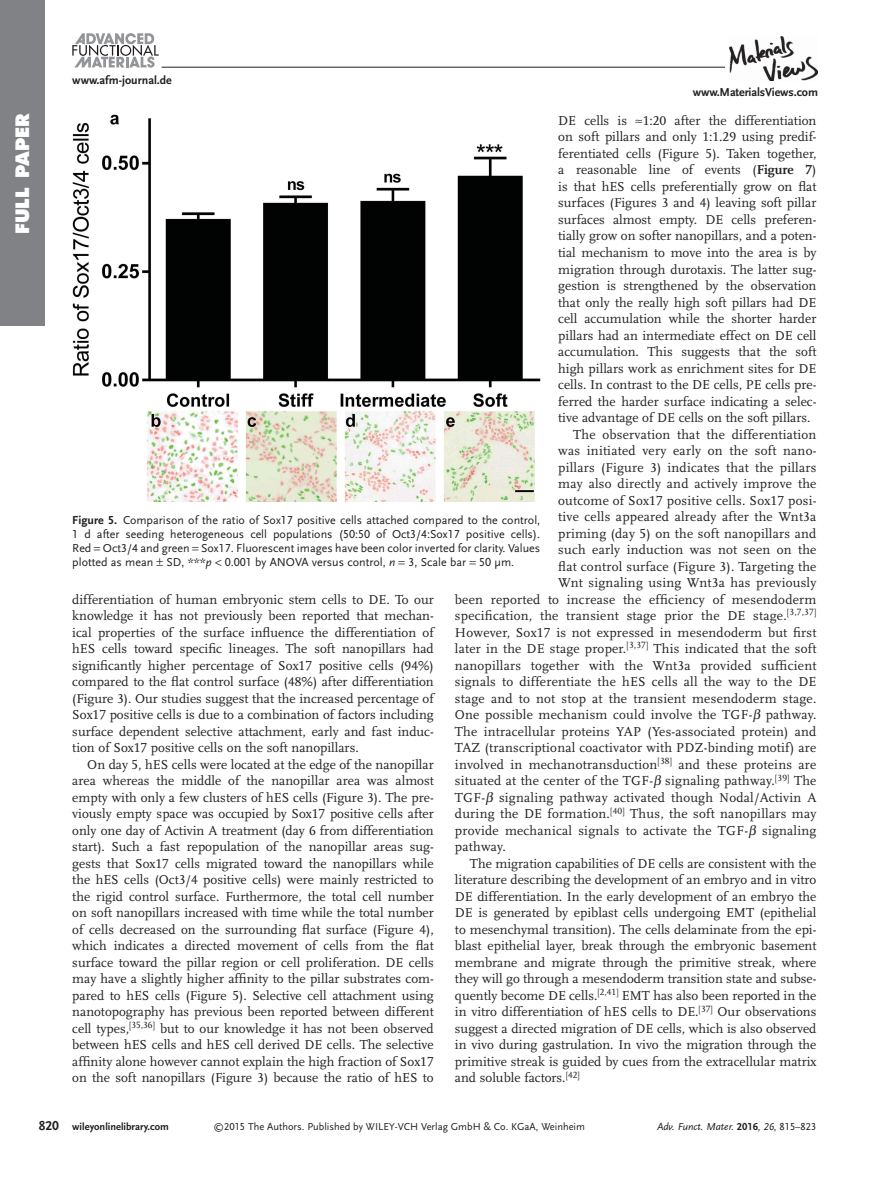
<style>
.page{position:relative;width:893px;height:1191px;background:#fff}
.page>*{position:absolute;margin:0;border:0;box-sizing:border-box;transform-origin:0 0}
.t1{font:800 18px "Futura";letter-spacing:.005em;color:#fff}
.t2{font:13.5px/16.5px "Scala LF";color:#231f20;text-align:justify}
.t3{font:12px/14.2px "Scala Sans LF";color:#231f20;text-align:justify}
.t4{font:700 12px "Scala Sans LF";letter-spacing:-.01em;color:#231f20}
.t5{font:10.5px "Scala Sans LF";color:#231f20}
.t6{font:italic 10.5px "Scala Sans LF";color:#231f20}
.t7{font:700 10.5px "Scala Sans LF";color:#231f20}
.s1{font-weight:700}
.s2{font-style:italic}
.s3{font-size:13.5px}
.s4{font-weight:700;font-style:normal}
.s5{font-style:normal}
</style>
<div class="page">
<div style="left:0;top:0;width:44px;height:325px;background:#808285"></div>
<hr style="left:162px;top:67px;width:563px;height:1px;background:#231f20">
<svg style="left:72px;top:33px;width:87px;height:35px"></svg>
<img style="left:729px;top:36px;width:88px;height:45px">
<img style="left:72px;top:115px;width:468px;height:387px">
<h1 class="t1" style="left:15px;top:234px;width:123px;rotate:-90deg">FULL PAPER</h1>
<p class="t4" style="left:72px;top:74px;width:101px">www.afm-journal.de</p>
<p class="t4" style="left:693px;top:87px;width:127px">www.MaterialsViews.com</p>
<p class="t2" style="left:558px;top:113px;width:260px">DE cells is ≈1:20 after the differentiation</p>
<p class="t2" style="left:558px;top:130px;width:260px">on soft pillars and only 1:1.29 using predif-</p>
<p class="t2" style="left:558px;top:146px;width:260px">ferentiated cells (Figure 5 ). Taken together,</p>
<p class="t2" style="left:558px;top:163px;width:260px">a reasonable line of events ( <span class="s1">Figure 7</span> )</p>
<p class="t2" style="left:558px;top:179px;width:260px">is that hES cells preferentially grow on flat</p>
<p class="t2" style="left:558px;top:196px;width:260px">surfaces (Figures 3 and 4 ) leaving soft pillar</p>
<p class="t2" style="left:558px;top:212px;width:260px">surfaces almost empty. DE cells preferen-</p>
<p class="t2" style="left:558px;top:229px;width:260px">tially grow on softer nanopillars, and a poten-</p>
<p class="t2" style="left:558px;top:245px;width:260px">tial mechanism to move into the area is by</p>
<p class="t2" style="left:558px;top:262px;width:260px">migration through durotaxis. The latter sug-</p>
<p class="t2" style="left:558px;top:278px;width:260px">gestion is strengthened by the observation</p>
<p class="t2" style="left:558px;top:295px;width:260px">that only the really high soft pillars had DE</p>
<p class="t2" style="left:558px;top:311px;width:260px">cell accumulation while the shorter harder</p>
<p class="t2" style="left:558px;top:328px;width:260px">pillars had an intermediate effect on DE cell</p>
<p class="t2" style="left:558px;top:344px;width:260px">accumulation. This suggests that the soft</p>
<p class="t2" style="left:558px;top:361px;width:260px">high pillars work as enrichment sites for DE</p>
<p class="t2" style="left:558px;top:377px;width:260px">cells. In contrast to the DE cells, PE cells pre-</p>
<p class="t2" style="left:558px;top:394px;width:260px">ferred the harder surface indicating a selec-</p>
<p class="t2" style="left:558px;top:410px;width:254px">tive advantage of DE cells on the soft pillars.</p>
<p class="t2" style="left:573px;top:427px;width:245px">The observation that the differentiation</p>
<p class="t2" style="left:558px;top:443px;width:260px">was initiated very early on the soft nano-</p>
<p class="t2" style="left:558px;top:460px;width:260px">pillars (Figure 3 ) indicates that the pillars</p>
<p class="t2" style="left:558px;top:476px;width:260px">may also directly and actively improve the</p>
<p class="t2" style="left:558px;top:493px;width:260px">outcome of Sox17 positive cells. Sox17 posi-</p>
<p class="t2" style="left:558px;top:509px;width:260px">tive cells appeared already after the Wnt3a</p>
<p class="t2" style="left:558px;top:526px;width:260px">priming (day 5) on the soft nanopillars and</p>
<p class="t2" style="left:558px;top:542px;width:260px">such early induction was not seen on the</p>
<p class="t2" style="left:558px;top:559px;width:260px">flat control surface (Figure 3 ). Targeting the</p>
<p class="t2" style="left:558px;top:575px;width:260px">Wnt signaling using Wnt3a has previously</p>
<p class="t2" style="left:455px;top:592px;width:363px">been reported to increase the efficiency of mesendoderm</p>
<p class="t2" style="left:455px;top:608px;width:363px">specification, the transient stage prior the DE stage. <sup>[</sup> <sup>3,7,37</sup> <sup>]</sup></p>
<p class="t2" style="left:455px;top:625px;width:363px">However, Sox17 is not expressed in mesendoderm but first</p>
<p class="t2" style="left:455px;top:641px;width:363px">later in the DE stage proper. <sup>[</sup> <sup>3,37</sup> <sup>]</sup> This indicated that the soft</p>
<p class="t2" style="left:455px;top:658px;width:363px">nanopillars together with the Wnt3a provided sufficient</p>
<p class="t2" style="left:455px;top:674px;width:363px">signals to differentiate the hES cells all the way to the DE</p>
<p class="t2" style="left:455px;top:691px;width:363px">stage and to not stop at the transient mesendoderm stage.</p>
<p class="t2" style="left:455px;top:707px;width:363px">One possible mechanism could involve the TGF- pathway.</p>
<p class="t2" style="left:455px;top:724px;width:363px">The intracellular proteins YAP (Yes-associated protein) and</p>
<p class="t2" style="left:455px;top:740px;width:363px">TAZ (transcriptional coactivator with PDZ-binding motif) are</p>
<p class="t2" style="left:455px;top:757px;width:363px">involved in mechanotransduction <sup>[</sup> <sup>38</sup> <sup>]</sup> and these proteins are</p>
<p class="t2" style="left:455px;top:773px;width:363px">situated at the center of the TGF- signaling pathway. <sup>[</sup> <sup>39</sup> <sup>]</sup> The</p>
<p class="t2" style="left:455px;top:790px;width:363px">TGF- signaling pathway activated though Nodal/Activin A</p>
<p class="t2" style="left:455px;top:806px;width:363px">during the DE formation. <sup>[</sup> <sup>40</sup> <sup>]</sup> Thus, the soft nanopillars may</p>
<p class="t2" style="left:455px;top:823px;width:363px">provide mechanical signals to activate the TGF- signaling</p>
<p class="t2" style="left:455px;top:839px;width:52px">pathway.</p>
<p class="t2" style="left:470px;top:856px;width:348px">The migration capabilities of DE cells are consistent with the</p>
<p class="t2" style="left:455px;top:872px;width:363px">literature describing the development of an embryo and in vitro</p>
<p class="t2" style="left:455px;top:889px;width:363px">DE differentiation. In the early development of an embryo the</p>
<p class="t2" style="left:455px;top:905px;width:363px">DE is generated by epiblast cells undergoing EMT (epithelial</p>
<p class="t2" style="left:455px;top:922px;width:363px">to mesenchymal transition). The cells delaminate from the epi-</p>
<p class="t2" style="left:455px;top:938px;width:363px">blast epithelial layer, break through the embryonic basement</p>
<p class="t2" style="left:455px;top:955px;width:363px">membrane and migrate through the primitive streak, where</p>
<p class="t2" style="left:455px;top:971px;width:363px">they will go through a mesendoderm transition state and subse-</p>
<p class="t2" style="left:455px;top:988px;width:363px">quently become DE cells. <sup>[</sup> <sup>2,41</sup> <sup>]</sup> EMT has also been reported in the</p>
<p class="t2" style="left:455px;top:1004px;width:363px">in vitro differentiation of hES cells to DE. <sup>[</sup> <sup>37</sup> <sup>]</sup> Our observations</p>
<p class="t2" style="left:455px;top:1021px;width:363px">suggest a directed migration of DE cells, which is also observed</p>
<p class="t2" style="left:455px;top:1037px;width:363px">in vivo during gastrulation. In vivo the migration through the</p>
<p class="t2" style="left:455px;top:1054px;width:363px">primitive streak is guided by cues from the extracellular matrix</p>
<p class="t2" style="left:455px;top:1070px;width:126px">and soluble factors. <sup>[</sup> <sup>42</sup> <sup>]</sup></p>
<p class="t3" style="left:72px;top:513px;width:469px"><span class="s1">Figure 5.</span> Comparison of the ratio of Sox17 positive cells attached compared to the control, 1 d after seeding heterogeneous cell populations (50:50 of Oct3/4:Sox17 positive cells).<br>Red Oct3/4 and green Sox17. Fluorescent images have been color inverted for clarity. Values plotted as mean SD, *** <span class="s2">p</span> 0.001 by ANOVA versus control, <span class="s2">n</span> 3, Scale bar 50 µm.</p>
<p class="t2" style="left:72px;top:592px;width:363px">differentiation of human embryonic stem cells to DE. To our knowledge it has not previously been reported that mechan&shy;ical properties of the surface influence the differentiation of hES cells toward specific lineages. The soft nanopillars had significantly higher percentage of Sox17 positive cells (94%) compared to the flat control surface (48%) after differentiation (Figure 3 ). Our studies suggest that the increased percentage of Sox17 positive cells is due to a combination of factors including surface dependent selective attachment, early and fast induc&shy;tion of Sox17 positive cells on the soft nanopillars.</p>
<p class="t2" style="left:72px;top:757px;width:363px;text-indent:15px">On day 5, hES cells were located at the edge of the nanopillar area whereas the middle of the nanopillar area was almost empty with only a few clusters of hES cells (Figure 3 ). The pre&shy;viously empty space was occupied by Sox17 positive cells after only one day of Activin A treatment (day 6 from differentiation start). Such a fast repopulation of the nanopillar areas sug&shy;gests that Sox17 cells migrated toward the nanopillars while the hES cells (Oct3/4 positive cells) were mainly restricted to the rigid control surface. Furthermore, the total cell number on soft nanopillars increased with time while the total number of cells decreased on the surrounding flat surface (Figure 4 ), which indicates a directed movement of cells from the flat surface toward the pillar region or cell proliferation. DE cells may have a slightly higher affinity to the pillar substrates com&shy;pared to hES cells (Figure 5 ). Selective cell attachment using nanotopography has previous been reported between different cell types, <sup>[</sup> <sup>35,36</sup> <sup>]</sup> but to our knowledge it has not been observed between hES cells and hES cell derived DE cells. The selective affinity alone however cannot explain the high fraction of Sox17 on the soft nanopillars (Figure 3 ) because the ratio of hES to</p>
<p class="t7" style="left:39px;top:1122px;width:132px"><span class="s3">820</span> wileyonlinelibrary.com</p>
<p class="t5" style="left:214px;top:1122px;width:373px">©2015 The Authors. Published by WILEY-VCH Verlag GmbH &amp; Co. KGaA, Weinheim</p>
<p class="t6" style="left:657px;top:1122px;width:161px">Adv. Funct. Mater. <span class="s4">2016</span><span class="s5">,</span> 26<span class="s5">, 815–823</span></p>
</div>
